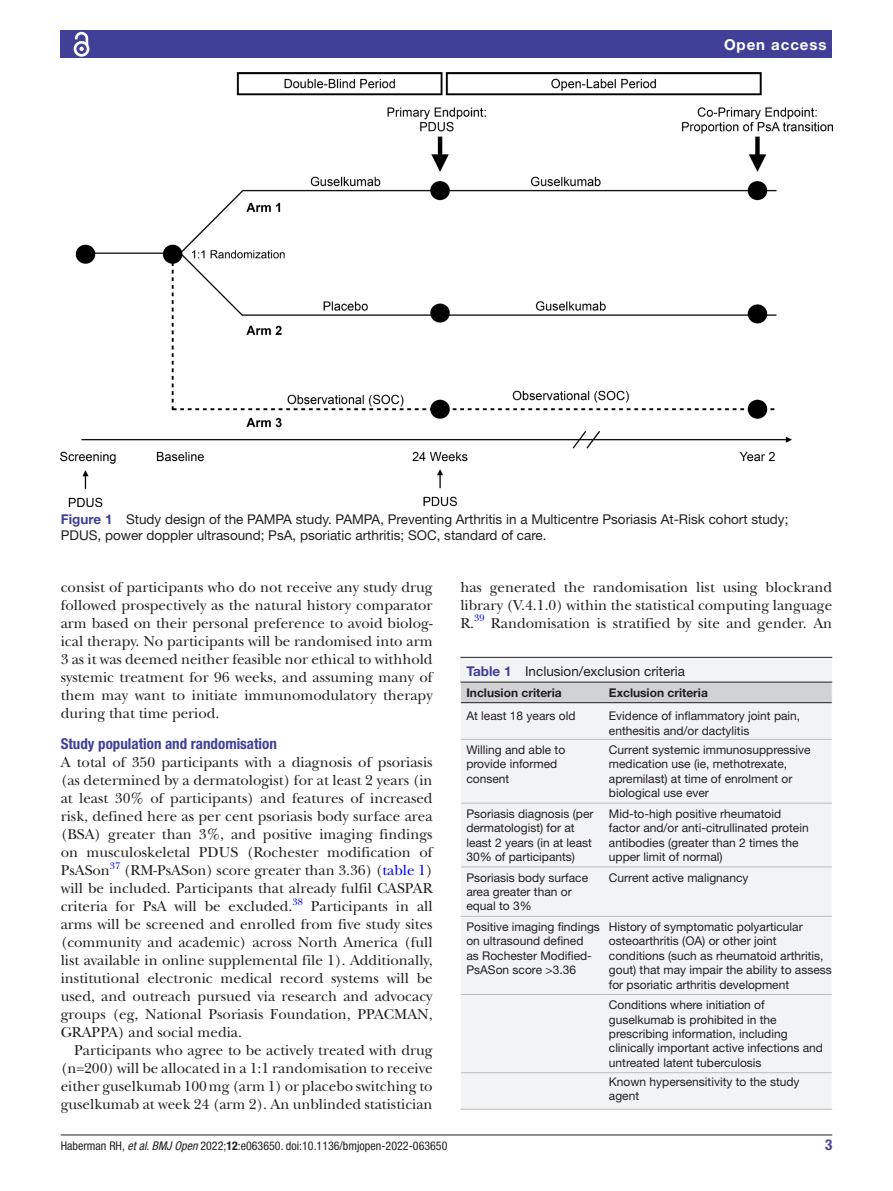
<style>
.page{position:relative;width:893px;height:1191px;background:#fff}
.page>*{position:absolute;margin:0;border:0;box-sizing:border-box;transform-origin:0 0}
.t1{font:15px/18px "New Baskerville";color:#231f20;text-align:justify}
.t2{font:700 condensed 15px "Helvetica Neue LT Std";color:#414099}
.t3{font:700 15px "Helvetica Neue LT Std";letter-spacing:.065em;color:#fff}
.t4{font:13.5px/16.2px "Helvetica Neue LT Std";color:#231f20}
.t5{font:12px/14.4px "Helvetica Neue LT Std";color:#231f20}
.t6{font:condensed 12px "Helvetica Neue LT Std";color:#231f20}
.t7{font:700 12px "Helvetica Neue LT Std";color:#231f20}
.t8{font:9.9px "New Baskerville";color:#00f}
.s1{font-weight:700;color:#414099}
.s2{color:#00f}
.s3{font-style:italic}
.s4{font-weight:700}
</style>
<div class="page">
<hr style="left:61px;top:1134px;width:771px;height:1px;background:#231f20">
<div style="left:61px;top:31px;width:771px;height:27px;background:#414099"></div>
<svg style="left:73px;top:31px;width:17px;height:26px"></svg>
<img style="left:61px;top:73px;width:771px;height:433px">
<div style="left:460px;top:658px;width:372px;height:451px;background:#f2f3f4"></div>
<hr style="left:460px;top:657px;width:372px;height:1px;background:#231f20">
<hr style="left:460px;top:681px;width:143px;height:1px;background:#231f20">
<hr style="left:460px;top:702px;width:143px;height:1px;background:#231f20">
<hr style="left:603px;top:681px;width:229px;height:1px;background:#231f20">
<hr style="left:603px;top:702px;width:229px;height:1px;background:#231f20">
<hr style="left:460px;top:739px;width:143px;height:1px;background:#bcbdc0">
<hr style="left:603px;top:739px;width:229px;height:1px;background:#bcbdc0">
<hr style="left:460px;top:803px;width:143px;height:1px;background:#bcbdc0">
<hr style="left:603px;top:803px;width:229px;height:1px;background:#bcbdc0">
<hr style="left:460px;top:866px;width:143px;height:1px;background:#bcbdc0">
<hr style="left:603px;top:866px;width:229px;height:1px;background:#bcbdc0">
<hr style="left:460px;top:916px;width:143px;height:1px;background:#bcbdc0">
<hr style="left:603px;top:916px;width:229px;height:1px;background:#bcbdc0">
<hr style="left:460px;top:994px;width:143px;height:1px;background:#bcbdc0">
<hr style="left:603px;top:994px;width:229px;height:1px;background:#bcbdc0">
<hr style="left:460px;top:1072px;width:143px;height:1px;background:#bcbdc0">
<hr style="left:460px;top:1109px;width:143px;height:1px;background:#bcbdc0">
<hr style="left:603px;top:1072px;width:229px;height:1px;background:#bcbdc0">
<hr style="left:603px;top:1109px;width:229px;height:1px;background:#bcbdc0">
<hr style="left:460px;top:702px;width:1px;height:37px;background:#fff">
<hr style="left:460px;top:739px;width:1px;height:64px;background:#fff">
<hr style="left:460px;top:803px;width:1px;height:64px;background:#fff">
<hr style="left:460px;top:867px;width:1px;height:49px;background:#fff">
<hr style="left:460px;top:916px;width:1px;height:78px;background:#fff">
<hr style="left:460px;top:994px;width:1px;height:78px;background:#fff">
<hr style="left:460px;top:1072px;width:1px;height:37px;background:#fff">
<div style="left:460px;top:682px;width:373px;height:20px;background:#d1d2d4"></div>
<p class="t3" style="left:724px;top:35px;width:104px">Open access</p>
<p class="t4" style="left:61px;top:510px;width:729px"><span class="s1">Figure 1</span> Study design of the PAMPA study. PAMPA, Preventing Arthritis in a Multicentre Psoriasis At-Risk cohort study;<br>PDUS, power doppler ultrasound; PsA, psoriatic arthritis; SOC, standard of care.</p>
<p class="t1" style="left:61px;top:578px;width:373px">consist of participants who do not receive any study drug followed prospectively as the natural history comparator arm based on their personal preference to avoid biolog&shy;ical therapy. No participants will be randomised into arm 3 as it was deemed neither feasible nor ethical to withhold systemic treatment for 96 weeks, and assuming many of them may want to initiate immunomodulatory therapy during that time period.</p>
<p class="t2" style="left:61px;top:735px;width:218px">Study population and randomisation</p>
<p class="t1" style="left:61px;top:753px;width:373px">A total of 350 participants with a diagnosis of psoriasis (as determined by a dermatologist) for at least 2 years (in at least 30% of participants) and features of increased risk, defined here as per cent psoriasis body surface area (BSA) greater than 3%, and positive imaging findings on musculoskeletal PDUS (Rochester modification of PsASon</p>
<p class="t8" style="left:110px;top:859px;width:12px">37</p>
<p class="t1" style="left:61px;top:861px;width:373px;text-indent:63px">(RM-PsASon) score greater than 3.36) (<span class="s2">table 1</span>) will be included. Participants that already fulfil CASPAR criteria for PsA will be excluded.</p>
<p class="t8" style="left:292px;top:895px;width:12px">38</p>
<p class="t1" style="left:61px;top:897px;width:373px;text-indent:250px">Participants in all arms will be screened and enrolled from five study sites (community and academic) across North America (full list available in online supplemental file 1). Additionally, institutional electronic medical record systems will be used, and outreach pursued via research and advocacy groups (eg, National Psoriasis Foundation, PPACMAN, GRAPPA) and social media.</p>
<p class="t1" style="left:61px;top:1041px;width:373px;text-indent:14px">Participants who agree to be actively treated with drug (n=200) will be allocated in a 1:1 randomisation to receive either guselkumab 100mg (arm 1) or placebo switching to guselkumab at week 24 (arm 2). An unblinded statistician</p>
<p class="t1" style="left:460px;top:578px;width:373px">has generated the randomisation list using blockrand library (V.4.1.0) within the statistical computing language R.</p>
<p class="t8" style="left:474px;top:612px;width:12px">39</p>
<p class="t1" style="left:491px;top:614px;width:343px">Randomisation is stratified by site and gender. An</p>
<p class="t4" style="left:466px;top:662px;width:220px"><span class="s1">Table 1</span> Inclusion/exclusion criteria</p>
<p class="t7" style="left:466px;top:685px;width:97px">Inclusion criteria</p>
<p class="t7" style="left:609px;top:685px;width:101px">Exclusion criteria</p>
<p class="t5" style="left:466px;top:709px;width:111px">At least 18 years old</p>
<p class="t5" style="left:609px;top:709px;width:193px">Evidence of inflammatory joint pain, enthesitis and/or dactylitis</p>
<p class="t5" style="left:466px;top:742px;width:100px">Willing and able to provide informed consent</p>
<p class="t5" style="left:609px;top:742px;width:203px">Current systemic immunosuppressive medication use (ie, methotrexate, apremilast) at time of enrolment or biological use ever</p>
<p class="t5" style="left:466px;top:806px;width:129px">Psoriasis diagnosis (per dermatologist) for at least 2 years (in at least<br>30% of participants)</p>
<p class="t5" style="left:609px;top:806px;width:201px">Mid-to-high positive rheumatoid factor and/or anti-citrullinated protein antibodies (greater than 2 times the upper limit of normal)</p>
<p class="t5" style="left:466px;top:870px;width:123px">Psoriasis body surface area greater than or equal to 3%</p>
<p class="t5" style="left:609px;top:870px;width:141px">Current active malignancy</p>
<p class="t5" style="left:466px;top:919px;width:135px">Positive imaging findings on ultrasound defined<br>as Rochester Modified-<br>PsASon score &gt;3.36</p>
<p class="t5" style="left:609px;top:919px;width:224px">History of symptomatic polyarticular osteoarthritis (OA) or other joint conditions (such as rheumatoid arthritis, gout) that may impair the ability to assess for psoriatic arthritis development</p>
<p class="t5" style="left:609px;top:997px;width:216px">Conditions where initiation of guselkumab is prohibited in the prescribing information, including clinically important active infections and untreated latent tuberculosis</p>
<p class="t5" style="left:609px;top:1074px;width:192px">Known hypersensitivity to the study agent</p>
<p class="t6" style="left:61px;top:1138px;width:388px">Haberman RH, <span class="s3">et al</span>. <span class="s3">BMJ Open</span> 2022;<span class="s4">12</span>:e063650. doi:10.1136/bmjopen-2022-063650</p>
<p class="t2" style="left:825px;top:1135px;width:9px">3</p>
</div>
